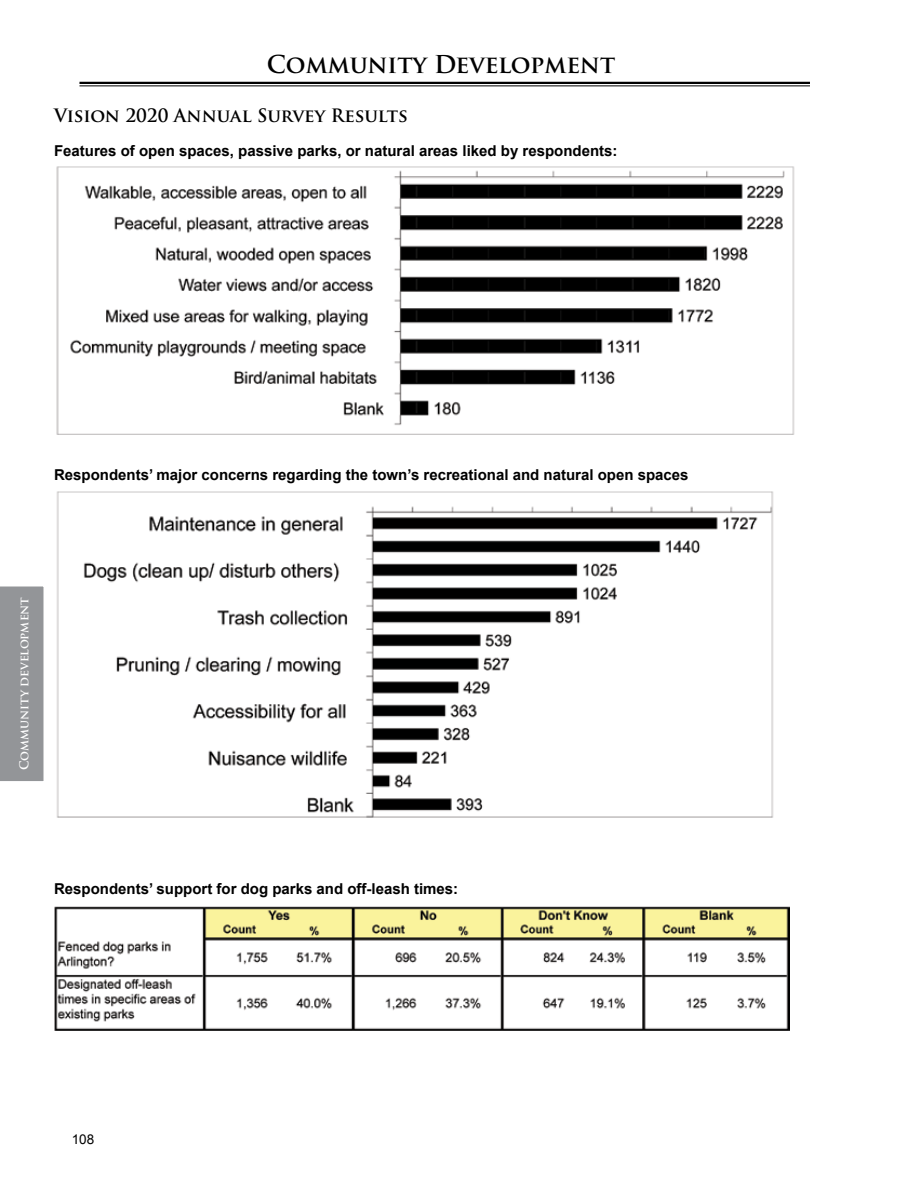
<style>
.page{position:relative;width:918px;height:1188px;background:#fff}
.page>*{position:absolute;margin:0;border:0;box-sizing:border-box;transform-origin:0 0}
.t1{font:700 24px "Trajan Pro";color:#000}
.t2{font:700 18px "Trajan Pro";color:#000}
.t3{font:700 15px "Arial";color:#000}
.t4{font:13.5px "Arial";color:#000}
.t5{font:700 12px "Trajan Pro";color:#fff}
</style>
<div class="page">
<hr style="left:80px;top:82px;width:730px;height:2px;background:#000">
<hr style="left:80px;top:85px;width:730px;height:1px;background:#000">
<div style="left:0;top:586px;width:44px;height:195px;background:#939598"></div>
<img style="left:54px;top:906px;width:736px;height:125px">
<img style="left:56px;top:491px;width:718px;height:327px">
<img style="left:56px;top:166px;width:739px;height:269px">
<h1 class="t1" style="left:267px;top:50px;width:350px">Community Development</h1>
<p class="t2" style="left:54px;top:104px;width:355px">Vision 2020 Annual Survey Results</p>
<p class="t3" style="left:54px;top:142px;width:565px">Features of open spaces, passive parks, or natural areas liked by respondents:</p>
<p class="t3" style="left:54px;top:466px;width:636px">Respondents’ major concerns regarding the town’s recreational and natural open spaces</p>
<p class="t5" style="left:17px;top:770px;width:175px;rotate:-90deg">Community development</p>
<p class="t3" style="left:54px;top:881px;width:406px">Respondents’ support for dog parks and off-leash times:</p>
<p class="t4" style="left:72px;top:1132px;width:24px">108</p>
</div>
